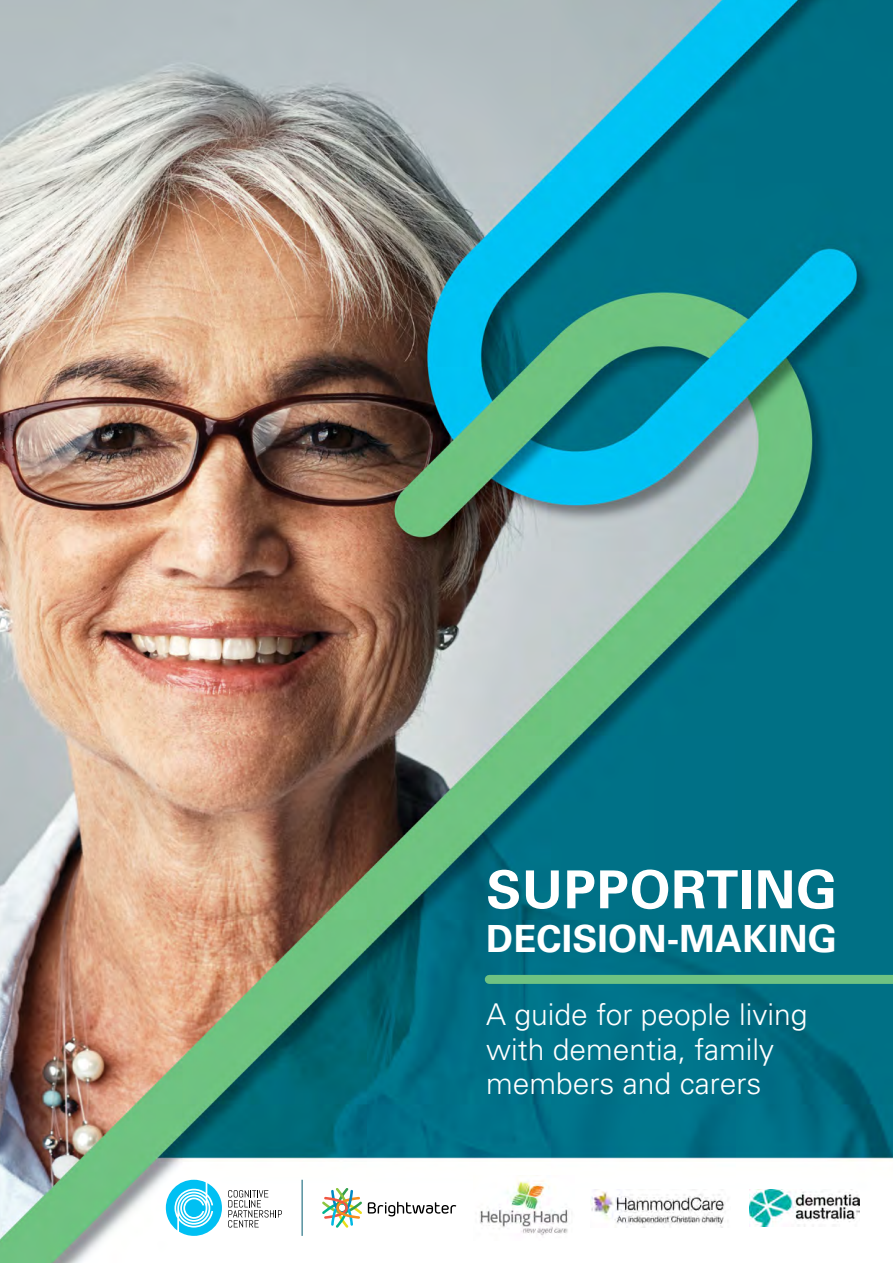
<style>
.page{position:relative;width:893px;height:1263px;background:#fff}
.page>*{position:absolute;margin:0;border:0;box-sizing:border-box;transform-origin:0 0}
.t1{font:700 52.5px "Univers LT Std";letter-spacing:.015em;color:#fff}
.t2{font:700 37.5px "Univers LT Std";letter-spacing:.005em;color:#fff}
.t3{font:300 30px/34.2px "Univers LT Std";color:#fff}
</style>
<div class="page">
<img style="left:0;top:0;width:893px;height:1263px">
<div style="left:489px;top:975px;width:404px;height:9px;background:#6fc282"></div>
<img style="left:750px;top:1189px;width:109px;height:37px">
<img style="left:591px;top:1189px;width:140px;height:39px">
<img style="left:473px;top:1175px;width:102px;height:65px">
<hr style="left:302px;top:1180px;width:1px;height:56px;background:#005b70">
<svg style="left:228px;top:1190px;width:54px;height:37px"></svg>
<svg style="left:166px;top:1180px;width:56px;height:56px"></svg>
<svg style="left:322px;top:1188px;width:40px;height:40px"></svg>
<svg style="left:368px;top:1202px;width:88px;height:14px"></svg>
<h1 class="t1" style="left:486px;top:859px;width:352px">SUPPORTING</h1>
<p class="t2" style="left:486px;top:917px;width:352px">DECISION-MAKING</p>
<p class="t3" style="left:486px;top:997px;width:323px">A guide for people living with dementia, family members and carers</p>
</div>
